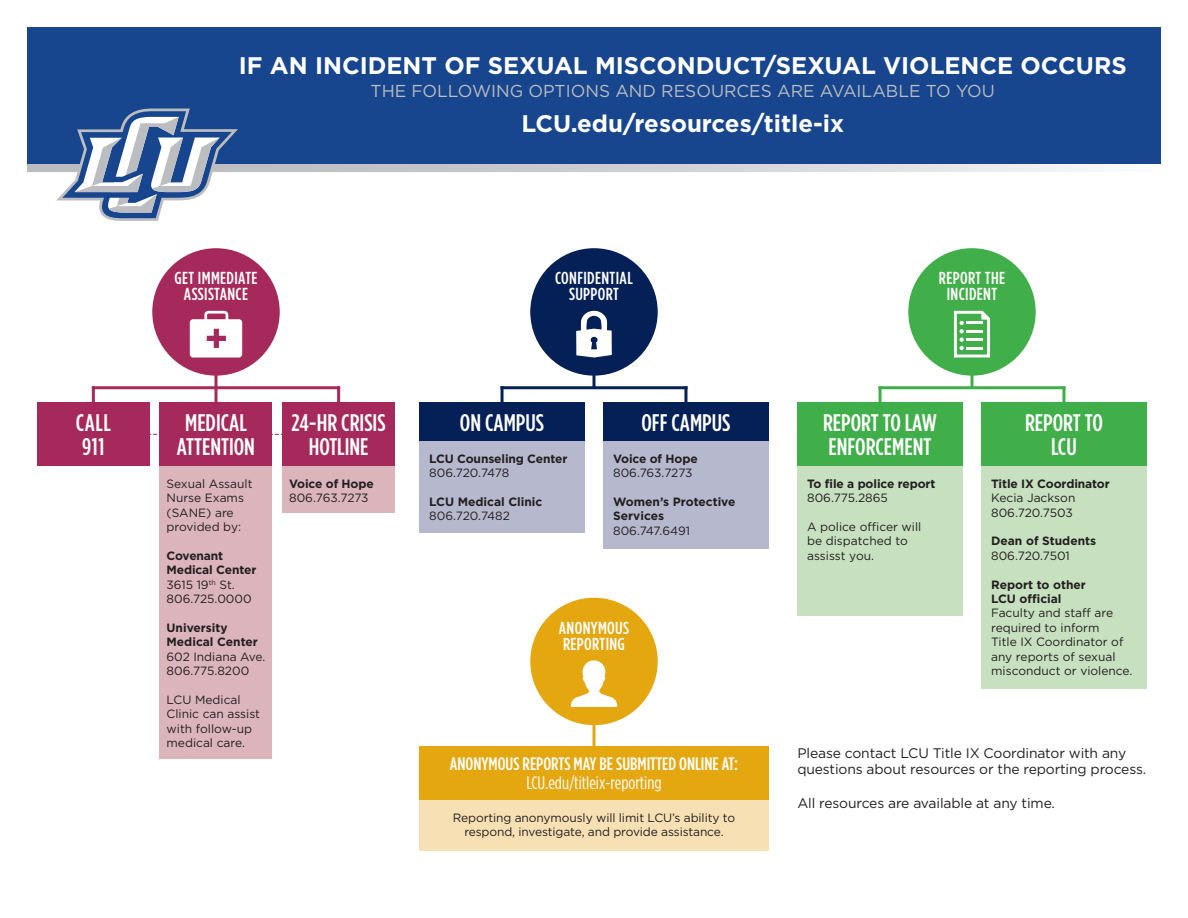
<style>
.page{position:relative;width:1188px;height:918px;background:#fff}
.page>*{position:absolute;margin:0;border:0;box-sizing:border-box;transform-origin:0 0}
.t1{font:500 24px/24px "Gotham Condensed";color:#fff;text-align:center;scale:1.05 1}
.t2{font:700 24px "Gotham";color:#fff}
.t3{font:500 18px "Gotham Condensed";color:#fff;scale:1.05 1}
.t4{font:18px "Gotham Condensed";color:#fff;scale:1.05 1}
.t5{font:500 17.4px/15.9px "Gotham Condensed";letter-spacing:.02em;color:#fff;text-align:center;scale:1.05 1}
.t6{font:17.25px "Gotham";color:#bcbdc0}
.t7{font:13.95px/16.6px "Gotham";letter-spacing:-.01em;color:#231f20}
.t8{font:12px/14.4px "Gotham";color:#231f20}
.t9{font:700 12px/14.4px "Gotham";letter-spacing:-.01em;color:#231f20}
.s1{font-weight:400}
</style>
<div class="page">
<svg style="left:27px;top:163px;width:1134px;height:9px"></svg>
<div style="left:27px;top:27px;width:1134px;height:136px;background:#17468e"></div>
<div style="left:152px;top:248px;width:128px;height:128px;background:#a5295a;border-radius:50%"></div>
<div style="left:908px;top:248px;width:128px;height:128px;background:#40ae49;border-radius:50%"></div>
<div style="left:530px;top:248px;width:128px;height:128px;background:#042057;border-radius:50%"></div>
<div style="left:530px;top:598px;width:128px;height:127px;background:#e5a710;border-radius:50%"></div>
<svg style="left:953px;top:310px;width:38px;height:48px"></svg>
<svg style="left:576px;top:311px;width:36px;height:47px"></svg>
<svg style="left:190px;top:311px;width:52px;height:47px"></svg>
<div style="left:160px;top:402px;width:112px;height:64px;background:#a5295a"></div>
<div style="left:160px;top:466px;width:112px;height:293px;background:#dbb5bb"></div>
<div style="left:283px;top:466px;width:112px;height:47px;background:#dbb5bb"></div>
<div style="left:419px;top:441px;width:166px;height:92px;background:#b6b8ce"></div>
<div style="left:419px;top:800px;width:350px;height:50px;background:#f7e0b4"></div>
<div style="left:797px;top:466px;width:166px;height:150px;background:#c7e0bf"></div>
<div style="left:603px;top:441px;width:166px;height:107px;background:#b6b8ce"></div>
<div style="left:981px;top:466px;width:166px;height:223px;background:#c7e0bf"></div>
<div style="left:37px;top:402px;width:112px;height:64px;background:#a5295a"></div>
<div style="left:283px;top:402px;width:112px;height:64px;background:#a5295a"></div>
<div style="left:419px;top:402px;width:166px;height:39px;background:#042057"></div>
<div style="left:419px;top:746px;width:350px;height:54px;background:#e5a710"></div>
<div style="left:797px;top:402px;width:166px;height:64px;background:#40ae49"></div>
<div style="left:981px;top:402px;width:166px;height:64px;background:#40ae49"></div>
<div style="left:603px;top:402px;width:166px;height:39px;background:#042057"></div>
<svg style="left:214px;top:375px;width:4px;height:27px"></svg>
<svg style="left:592px;top:375px;width:4px;height:11px"></svg>
<svg style="left:592px;top:725px;width:4px;height:21px"></svg>
<svg style="left:970px;top:375px;width:4px;height:11px"></svg>
<hr style="left:92px;top:388px;width:3px;height:15px;background:#a5295a">
<hr style="left:501px;top:388px;width:3px;height:15px;background:#042057">
<hr style="left:879px;top:388px;width:3px;height:15px;background:#40ae49">
<hr style="left:337px;top:388px;width:3px;height:15px;background:#a5295a">
<hr style="left:684px;top:388px;width:3px;height:15px;background:#042057">
<hr style="left:1062px;top:388px;width:3px;height:15px;background:#40ae49">
<hr style="left:93px;top:386px;width:246px;height:3px;background:#a5295a">
<hr style="left:502px;top:386px;width:184px;height:3px;background:#042057">
<hr style="left:880px;top:386px;width:184px;height:3px;background:#40ae49">
<svg style="left:149px;top:434px;width:134px;height:1px"></svg>
<svg style="left:571px;top:660px;width:46px;height:47px"></svg>
<svg style="left:56px;top:109px;width:182px;height:112px"></svg>
<h1 class="t2" style="left:239px;top:52px;width:889px">IF AN INCIDENT OF SEXUAL MISCONDUCT/SEXUAL VIOLENCE OCCURS</h1>
<h3 class="t6" style="left:371px;top:81px;width:626px">THE FOLLOWING OPTIONS AND RESOURCES ARE AVAILABLE TO YOU</h3>
<h1 class="t2" style="left:521px;top:110px;width:324px">LCU.edu/resources/title-ix</h1>
<h3 class="t5" style="left:174px;top:270px;width:81px">GET IMMEDIATE<br>ASSISTANCE</h3>
<h3 class="t5" style="left:939px;top:270px;width:64px">REPORT THE<br>INCIDENT</h3>
<h3 class="t5" style="left:555px;top:270px;width:75px">CONFIDENTIAL<br>SUPPORT</h3>
<h1 class="t1" style="left:76px;top:410px;width:35px">CALL</h1>
<h1 class="t1" style="left:641px;top:410px;width:86px">OFF CAMPUS</h1>
<h1 class="t1" style="left:82px;top:434px;width:23px">911</h1>
<h1 class="t1" style="left:292px;top:410px;width:91px">24-HR CRISIS<br>HOTLINE</h1>
<h1 class="t1" style="left:460px;top:410px;width:82px">ON CAMPUS</h1>
<h1 class="t1" style="left:177px;top:410px;width:76px">MEDICAL<br>ATTENTION</h1>
<p class="t8" style="left:167px;top:476px;width:88px">Sexual Assault<br>Nurse Exams (SANE) are provided by:</p>
<p class="t9" style="left:167px;top:548px;width:91px">Covenant<br>Medical Center<br><span class="s1">3615 19</span><sup>th</sup> <span class="s1">St.<br>806.725.0000</span></p>
<p class="t9" style="left:167px;top:620px;width:93px">University<br>Medical Center</p>
<p class="t8" style="left:167px;top:649px;width:100px">602 Indiana Ave.<br>806.775.8200</p>
<p class="t8" style="left:167px;top:692px;width:95px">LCU Medical<br>Clinic can assist with follow-up medical care.</p>
<p class="t9" style="left:613px;top:451px;width:86px">Voice of Hope</p>
<p class="t8" style="left:613px;top:466px;width:81px">806.763.7273</p>
<p class="t9" style="left:613px;top:494px;width:124px">Women’s Protective<br>Services</p>
<p class="t8" style="left:613px;top:523px;width:78px">806.747.6491</p>
<p class="t9" style="left:429px;top:451px;width:140px">LCU Counseling Center</p>
<p class="t8" style="left:429px;top:466px;width:82px">806.720.7478</p>
<p class="t9" style="left:429px;top:494px;width:115px">LCU Medical Clinic</p>
<p class="t8" style="left:429px;top:509px;width:82px">806.720.7482</p>
<p class="t9" style="left:289px;top:476px;width:86px">Voice of Hope</p>
<p class="t8" style="left:289px;top:491px;width:81px">806.763.7273</p>
<h3 class="t5" style="left:559px;top:619px;width:68px;text-align:left">ANONYMOUS<br>REPORTING</h3>
<h2 class="t3" style="left:450px;top:754px;width:276px">ANONYMOUS REPORTS MAY BE SUBMITTED ONLINE AT:</h2>
<h2 class="t4" style="left:526px;top:773px;width:130px">LCU.edu/titleix-reporting</h2>
<p class="t8" style="left:453px;top:810px;width:284px;text-align:center">Reporting anonymously will limit LCU’s ability to respond, investigate, and provide assistance.</p>
<h1 class="t1" style="left:823px;top:410px;width:110px;text-align:left">REPORT TO LAW<br>ENFORCEMENT</h1>
<h1 class="t1" style="left:1025px;top:410px;width:76px">REPORT TO<br>LCU</h1>
<p class="t9" style="left:807px;top:476px;width:130px">To file a police report</p>
<p class="t8" style="left:807px;top:491px;width:82px">806.775.2865</p>
<p class="t8" style="left:807px;top:519px;width:116px">A police officer will be dispatched to assisst you.</p>
<p class="t9" style="left:991px;top:476px;width:120px">Title IX Coordinator</p>
<p class="t8" style="left:991px;top:491px;width:86px">Kecia Jackson<br>806.720.7503</p>
<p class="t9" style="left:991px;top:534px;width:107px">Dean of Students</p>
<p class="t8" style="left:991px;top:548px;width:80px">806.720.7501</p>
<p class="t9" style="left:991px;top:577px;width:96px">Report to other<br>LCU official</p>
<p class="t8" style="left:991px;top:606px;width:143px">Faculty and staff are required to inform<br>Title IX Coordinator of any reports of sexual misconduct or violence.</p>
<p class="t7" style="left:797px;top:744px;width:350px">Please contact LCU Title IX Coordinator with any questions about resources or the reporting process.</p>
<p class="t7" style="left:797px;top:794px;width:259px">All resources are available at any time.</p>
</div>
